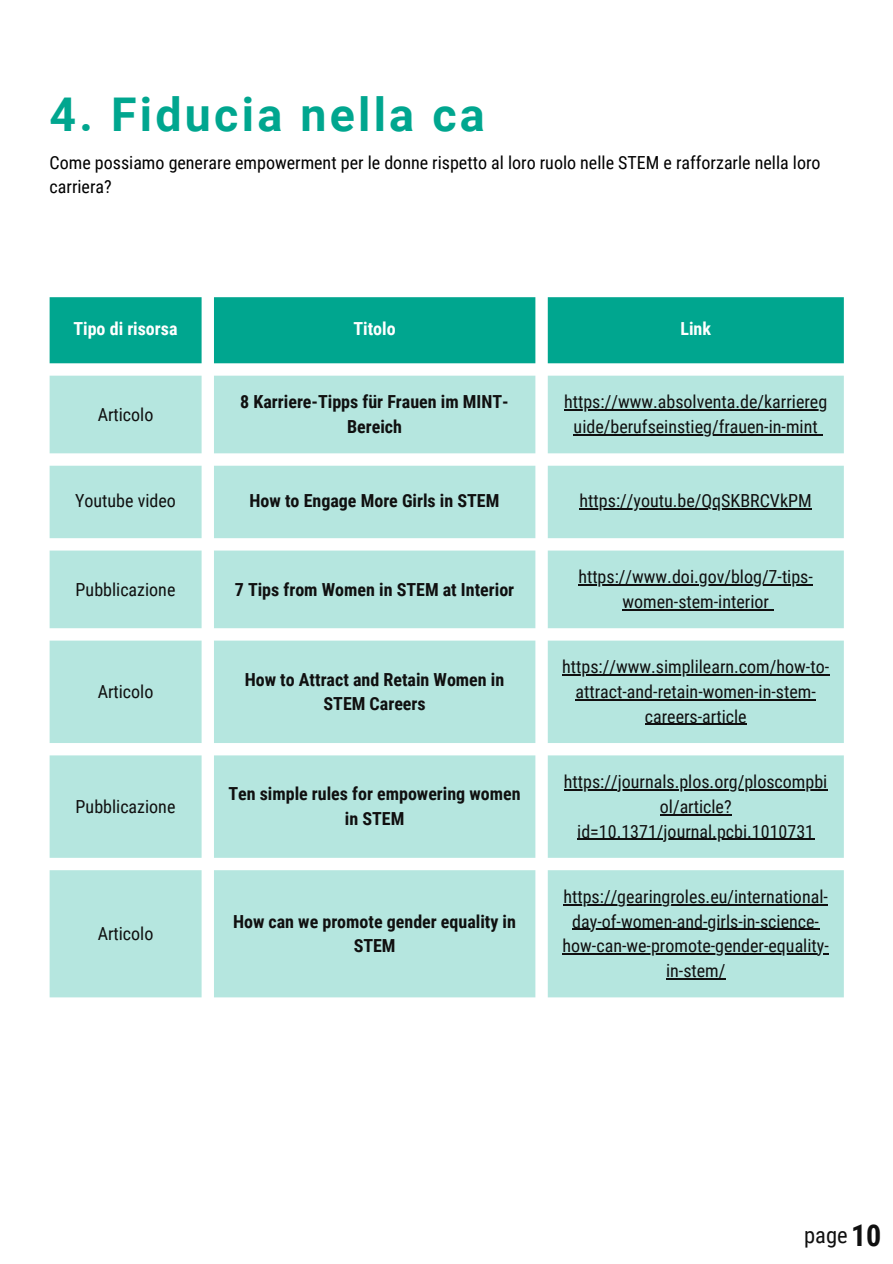
<style>
.page{position:relative;width:893px;height:1264px;background:#fff}
.page>*{position:absolute;margin:0;border:0;box-sizing:border-box;transform-origin:0 0}
.t1{font:700 46.5px "Roboto";letter-spacing:.07em;color:#00a68f}
.t2{font:22.5px "Roboto Condensed";color:#101010}
.t3{font:18px/24.8px "Roboto Condensed";color:#101010;text-align:center}
.t4{font:700 18px/24.8px "Roboto Condensed";color:#101010;text-align:center}
.t5{font:18px/24.8px "Roboto Condensed";color:#000}
.t6{font:700 18px "Roboto Condensed";color:#fff}
.s1{font-weight:700;font-size:30px}
</style>
<div class="page">
<div style="left:50px;top:297px;width:793px;height:66px;background:#00a68f"></div>
<svg style="left:50px;top:375px;width:793px;height:622px;background:#bde7e1"></svg>
<hr style="left:564px;top:409px;width:263px;height:1px;background:#101010">
<hr style="left:573px;top:434px;width:244px;height:1px;background:#101010">
<hr style="left:579px;top:508px;width:232px;height:1px;background:#101010">
<hr style="left:578px;top:584px;width:235px;height:1px;background:#101010">
<hr style="left:622px;top:609px;width:147px;height:1px;background:#101010">
<hr style="left:562px;top:674px;width:267px;height:1px;background:#101010">
<hr style="left:575px;top:699px;width:241px;height:1px;background:#101010">
<hr style="left:644px;top:724px;width:102px;height:1px;background:#101010">
<hr style="left:564px;top:789px;width:263px;height:1px;background:#101010">
<hr style="left:659px;top:814px;width:72px;height:1px;background:#101010">
<hr style="left:577px;top:838px;width:237px;height:1px;background:#101010">
<hr style="left:563px;top:904px;width:265px;height:1px;background:#101010">
<hr style="left:572px;top:928px;width:247px;height:1px;background:#101010">
<hr style="left:562px;top:953px;width:267px;height:1px;background:#101010">
<hr style="left:666px;top:978px;width:59px;height:1px;background:#101010">
<h1 class="t1" style="left:50px;top:88px;width:436px">4. Fiducia nella ca</h1>
<p class="t5" style="left:50px;top:150px;width:772px">Come possiamo generare empowerment per le donne rispetto al loro ruolo nelle STEM e rafforzarle nella loro carriera?</p>
<p class="t6" style="left:73px;top:319px;width:106px">Tipo di risorsa</p>
<p class="t6" style="left:353px;top:319px;width:44px">Titolo</p>
<p class="t6" style="left:680px;top:319px;width:32px">Link</p>
<p class="t3" style="left:98px;top:402px;width:57px">Articolo</p>
<p class="t4" style="left:240px;top:390px;width:270px">8 Karriere-Tipps für Frauen im MINT-<br>Bereich</p>
<p class="t3" style="left:564px;top:390px;width:264px">https://www.absolventa.de/karriereg uide/berufseinstieg/frauen-in-mint</p>
<p class="t3" style="left:75px;top:489px;width:102px">Youtube video</p>
<p class="t4" style="left:249px;top:489px;width:251px">How to Engage More Girls in STEM</p>
<p class="t3" style="left:579px;top:489px;width:233px">https://youtu.be/QqSKBRCVkPM</p>
<p class="t3" style="left:76px;top:577px;width:101px">Pubblicazione</p>
<p class="t4" style="left:235px;top:577px;width:281px">7 Tips from Women in STEM at Interior</p>
<p class="t3" style="left:98px;top:679px;width:57px">Articolo</p>
<p class="t3" style="left:76px;top:794px;width:101px">Pubblicazione</p>
<p class="t3" style="left:98px;top:921px;width:57px">Articolo</p>
<p class="t4" style="left:245px;top:667px;width:261px">How to Attract and Retain Women in<br>STEM Careers</p>
<p class="t4" style="left:228px;top:782px;width:294px">Ten simple rules for empowering women in STEM</p>
<p class="t4" style="left:233px;top:909px;width:284px">How can we promote gender equality in<br>STEM</p>
<p class="t3" style="left:578px;top:564px;width:236px">https://www.doi.gov/blog/7-tips&shy;women-stem-interior</p>
<p class="t3" style="left:562px;top:654px;width:268px">https://www.simplilearn.com/how-to&shy;attract-and-retain-women-in-stem&shy;careers-article</p>
<p class="t3" style="left:564px;top:769px;width:265px">https://journals.plos.org/ploscompbi ol/article? id=10.1371/journal.pcbi.1010731</p>
<p class="t3" style="left:562px;top:884px;width:268px">https://gearingroles.eu/international&shy;day-of-women-and-girls-in-science&shy;how-can-we-promote-gender-equality&shy;in-stem/</p>
<p class="t2" style="left:804px;top:1222px;width:79px">page <span class="s1">10</span></p>
</div>
